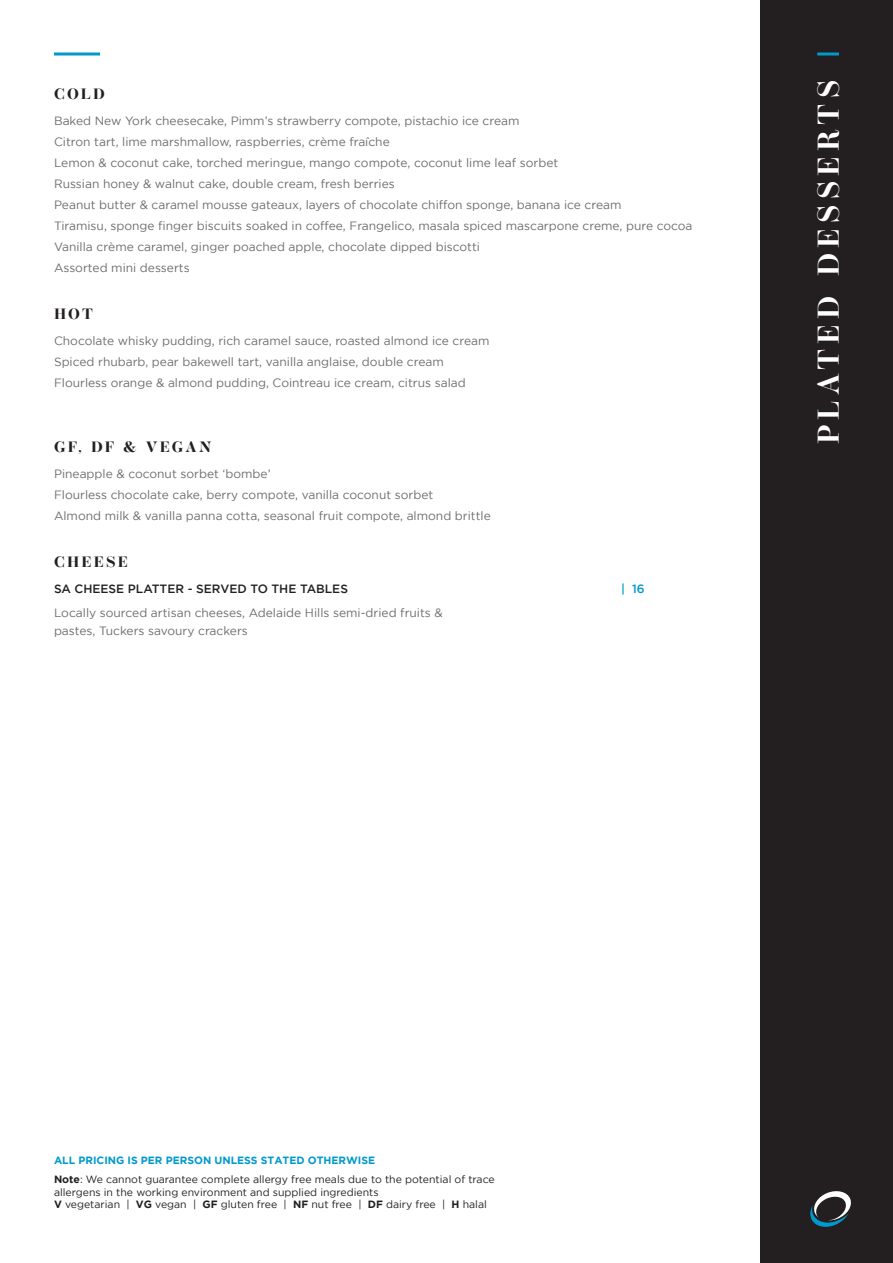
<style>
.page{position:relative;width:893px;height:1263px;background:#fff}
.page>*{position:absolute;margin:0;border:0;box-sizing:border-box;transform-origin:0 0}
.t1{font:600 30px "Operetta 12";letter-spacing:.18em;color:#fff}
.Heading{font:700 15px "Operetta 12";letter-spacing:.15em;color:#231f20}
.Body_text_1_line{font:12px "Gotham";color:#6c6d70}
.Body_1_over_two_lines{font:12px/18px "Gotham";color:#6c6d70}
.Sub_heading{font:500 12px "Gotham";color:#231f20}
.Sub_heading-2{font:500 12px "Gotham";color:#09c}
.t2{font:10.5px/12.6px "Gotham";color:#231f20}
.t3{font:700 10.5px "Gotham";color:#09c}
.s1{font-weight:700}
</style>
<div class="page">
<div style="left:760px;top:0;width:133px;height:1263px;background:#231f20"></div>
<hr style="left:817px;top:53px;width:22px;height:3px;background:#09c">
<svg style="left:810px;top:1191px;width:41px;height:36px"></svg>
<hr style="left:54px;top:53px;width:46px;height:3px;background:#09c">
<p class="Heading" style="left:54px;top:85px;width:52px">COLD</p>
<p class="Body_text_1_line" style="left:54px;top:114px;width:467px">Baked New York cheesecake, Pimm’s strawberry compote, pistachio ice cream</p>
<p class="Body_text_1_line" style="left:54px;top:135px;width:337px">Citron tart, lime marshmallow, raspberries, crème fraîche</p>
<p class="Body_text_1_line" style="left:54px;top:156px;width:506px">Lemon &amp; coconut cake, torched meringue, mango compote, coconut lime leaf sorbet</p>
<p class="Body_1_over_two_lines" style="left:54px;top:174px;width:342px">Russian honey &amp; walnut cake, double cream, fresh berries</p>
<p class="Body_1_over_two_lines" style="left:54px;top:195px;width:569px">Peanut butter &amp; caramel mousse gateaux, layers of chocolate chiffon sponge, banana ice cream</p>
<p class="Body_1_over_two_lines" style="left:54px;top:216px;width:640px">Tiramisu, sponge finger biscuits soaked in coffee, Frangelico, masala spiced mascarpone creme, pure cocoa</p>
<p class="Body_1_over_two_lines" style="left:54px;top:237px;width:428px">Vanilla crème caramel, ginger poached apple, chocolate dipped biscotti</p>
<p class="Body_1_over_two_lines" style="left:54px;top:258px;width:137px">Assorted mini desserts</p>
<p class="Heading" style="left:54px;top:305px;width:40px">HOT</p>
<p class="Body_text_1_line" style="left:54px;top:334px;width:437px">Chocolate whisky pudding, rich caramel sauce, roasted almond ice cream</p>
<p class="Body_text_1_line" style="left:54px;top:355px;width:391px">Spiced rhubarb, pear bakewell tart, vanilla anglaise, double cream</p>
<p class="Body_text_1_line" style="left:54px;top:376px;width:413px">Flourless orange &amp; almond pudding, Cointreau ice cream, citrus salad</p>
<p class="Heading" style="left:54px;top:438px;width:159px">GF, DF &amp; VEGAN</p>
<p class="Body_text_1_line" style="left:54px;top:467px;width:218px">Pineapple &amp; coconut sorbet ‘bombe’</p>
<p class="Body_text_1_line" style="left:54px;top:488px;width:381px">Flourless chocolate cake, berry compote, vanilla coconut sorbet</p>
<p class="Body_text_1_line" style="left:54px;top:509px;width:438px">Almond milk &amp; vanilla panna cotta, seasonal fruit compote, almond brittle</p>
<p class="Heading" style="left:54px;top:553px;width:76px">CHEESE</p>
<p class="Sub_heading" style="left:54px;top:582px;width:295px">SA CHEESE PLATTER - SERVED TO THE TABLES</p>
<p class="Sub_heading-2" style="left:621px;top:582px;width:25px">| 16</p>
<p class="Body_1_over_two_lines" style="left:54px;top:603px;width:390px">Locally sourced artisan cheeses, Adelaide Hills semi-dried fruits &amp; pastes, Tuckers savoury crackers</p>
<p class="t1" style="left:811px;top:444px;width:365px;rotate:-90deg">PLATED DESSERTS</p>
<p class="t3" style="left:54px;top:1154px;width:323px">ALL PRICING IS PER PERSON UNLESS STATED OTHERWISE</p>
<p class="t2" style="left:54px;top:1173px;width:442px"><span class="s1">Note</span>: We cannot guarantee complete allergy free meals due to the potential of trace allergens in the working environment and supplied ingredients<br><span class="s1">V</span> vegetarian | <span class="s1">VG</span> vegan | <span class="s1">GF</span> gluten free | <span class="s1">NF</span> nut free | <span class="s1">DF</span> dairy free | <span class="s1">H</span> halal</p>
</div>
